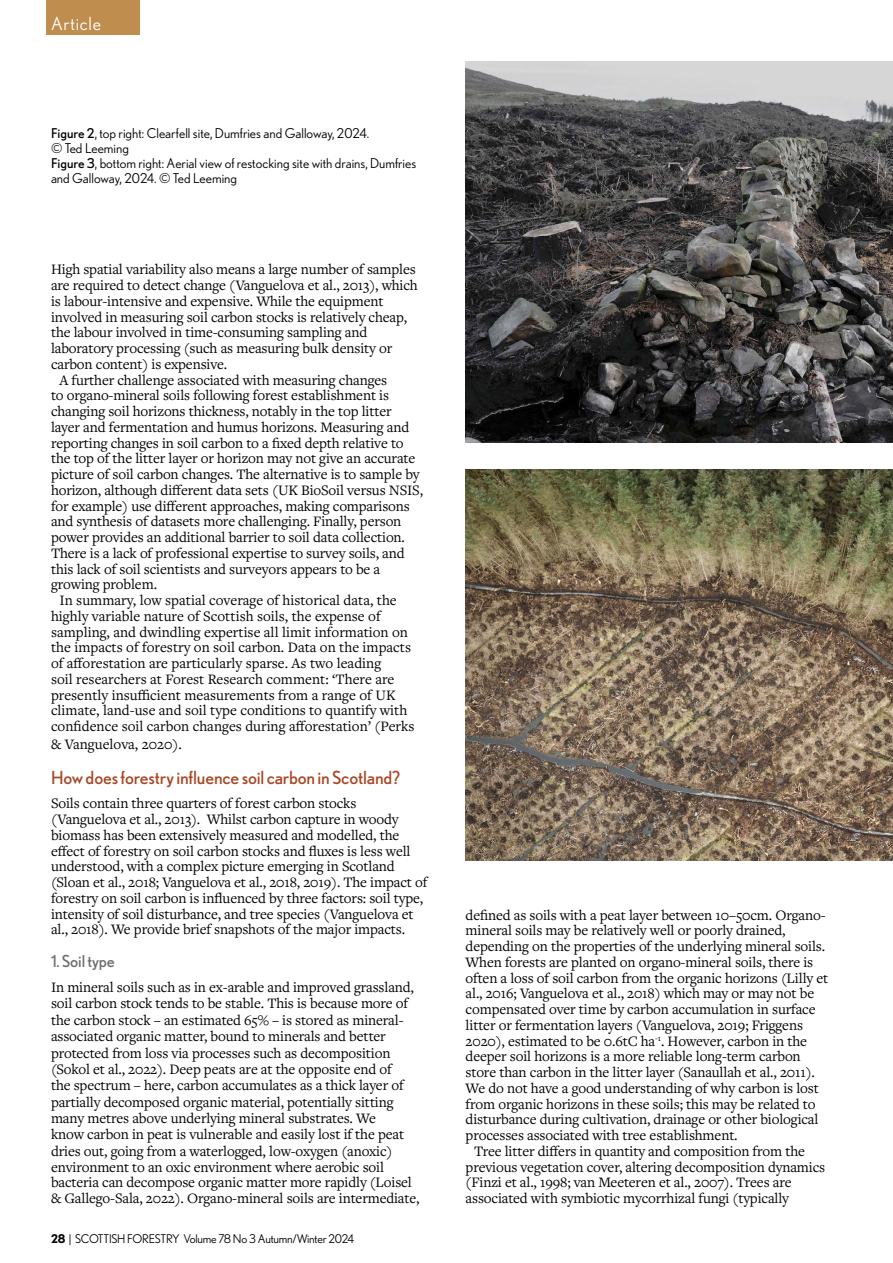
<style>
.page{position:relative;width:893px;height:1263px;background:#fff}
.page>*{position:absolute;margin:0;border:0;box-sizing:border-box;transform-origin:0 0}
.t1{font:18px "Nobel";letter-spacing:-.01em;color:#a84826}
.t2{font:18px "Nobel";letter-spacing:.035em;color:#fff}
.t3{font:16.5px "Nobel";letter-spacing:-.01em;color:#706f6f}
.t4{font:15px/15.8px "Freight Text Pro";letter-spacing:-.01em;color:#000}
.t5{font:13.5px/15px "Nobel";color:#000}
.t6{font:12px "Nobel";letter-spacing:-.02em;color:#000}
.s1{font-style:inherit}
.s2{font-weight:700}
</style>
<div class="page">
<img style="left:466px;top:62px;width:427px;height:380px">
<div style="left:47px;top:0;width:93px;height:34px;background:#bf8d4e"></div>
<img style="left:466px;top:469px;width:427px;height:392px">
<p class="t2" style="left:51px;top:13px;width:52px">Article</p>
<p class="t5" style="left:51px;top:126px;width:367px"><span class="s1">Figure 2</span>, top right: Clearfell site, Dumfries and Galloway, 2024.<br>© Ted Leeming<br><span class="s1">Figure 3</span>, bottom right: Aerial view of restocking site with drains, Dumfries and Galloway, 2024. © Ted Leeming</p>
<p class="t4" style="left:51px;top:261px;width:366px">High spatial variability also means a large number of samples</p>
<p class="t4" style="left:51px;top:277px;width:368px">are required to detect change (Vanguelova et al., 2013), which</p>
<p class="t4" style="left:51px;top:292px;width:334px">is labour-intensive and expensive. While the equipment</p>
<p class="t4" style="left:51px;top:308px;width:358px">involved in measuring soil carbon stocks is relatively cheap,</p>
<p class="t4" style="left:51px;top:324px;width:318px">the labour involved in time-consuming sampling and</p>
<p class="t4" style="left:51px;top:340px;width:343px">laboratory processing (such as measuring bulk density or</p>
<p class="t4" style="left:51px;top:355px;width:178px">carbon content) is expensive.</p>
<p class="t4" style="left:60px;top:371px;width:329px">A further challenge associated with measuring changes</p>
<p class="t4" style="left:51px;top:387px;width:340px">to organo-mineral soils following forest establishment is</p>
<p class="t4" style="left:51px;top:403px;width:342px">changing soil horizons thickness, notably in the top litter</p>
<p class="t4" style="left:51px;top:418px;width:360px">layer and fermentation and humus horizons. Measuring and</p>
<p class="t4" style="left:51px;top:434px;width:354px">reporting changes in soil carbon to a fixed depth relative to</p>
<p class="t4" style="left:51px;top:450px;width:366px">the top of the litter layer or horizon may not give an accurate</p>
<p class="t4" style="left:51px;top:466px;width:370px">picture of soil carbon changes. The alternative is to sample by</p>
<p class="t4" style="left:51px;top:481px;width:374px">horizon, although different data sets (UK BioSoil versus NSIS,</p>
<p class="t4" style="left:51px;top:497px;width:360px">for example) use different approaches, making comparisons</p>
<p class="t4" style="left:51px;top:513px;width:352px">and synthesis of datasets more challenging. Finally, person</p>
<p class="t4" style="left:51px;top:529px;width:355px">power provides an additional barrier to soil data collection.</p>
<p class="t4" style="left:51px;top:544px;width:355px">There is a lack of professional expertise to survey soils, and</p>
<p class="t4" style="left:51px;top:560px;width:331px">this lack of soil scientists and surveyors appears to be a</p>
<p class="t4" style="left:51px;top:576px;width:108px">growing problem.</p>
<p class="t4" style="left:60px;top:592px;width:339px">In summary, low spatial coverage of historical data, the</p>
<p class="t4" style="left:51px;top:607px;width:331px">highly variable nature of Scottish soils, the expense of</p>
<p class="t4" style="left:51px;top:623px;width:358px">sampling, and dwindling expertise all limit information on</p>
<p class="t4" style="left:51px;top:639px;width:362px">the impacts of forestry on soil carbon. Data on the impacts</p>
<p class="t4" style="left:51px;top:655px;width:332px">of afforestation are particularly sparse. As two leading</p>
<p class="t4" style="left:51px;top:670px;width:345px">soil researchers at Forest Research comment: ‘There are</p>
<p class="t4" style="left:51px;top:686px;width:346px">presently insufficient measurements from a range of UK</p>
<p class="t4" style="left:51px;top:702px;width:358px">climate, land-use and soil type conditions to quantify with</p>
<p class="t4" style="left:51px;top:718px;width:365px">confidence soil carbon changes during afforestation’ (Perks</p>
<p class="t4" style="left:51px;top:736px;width:132px">&amp; Vanguelova, 2020).</p>
<p class="t1" style="left:51px;top:767px;width:350px">How does forestry influence soil carbon in Scotland?</p>
<p class="t4" style="left:51px;top:795px;width:378px">Soils contain three quarters of forest carbon stocks (Vanguelova et al., 2013). Whilst carbon capture in woody biomass has been extensively measured and modelled, the effect of forestry on soil carbon stocks and fluxes is less well understood, with a complex picture emerging in Scotland (Sloan et al., 2018; Vanguelova et al., 2018, 2019). The impact of forestry on soil carbon is influenced by three factors: soil type, intensity of soil disturbance, and tree species (Vanguelova et al., 2018). We provide brief snapshots of the major impacts.</p>
<p class="t3" style="left:51px;top:951px;width:65px">1. Soil type</p>
<p class="t4" style="left:51px;top:979px;width:364px">In mineral soils such as in ex-arable and improved grassland, soil carbon stock tends to be stable. This is because more of</p>
<p class="t4" style="left:51px;top:1012px;width:354px">the carbon stock – an estimated 65% – is stored as mineral&shy;associated organic matter, bound to minerals and better</p>
<p class="t4" style="left:51px;top:1045px;width:354px">protected from loss via processes such as decomposition (Sokol et al., 2022). Deep peats are at the opposite end of the spectrum – here, carbon accumulates as a thick layer of</p>
<p class="t4" style="left:51px;top:1094px;width:355px">partially decomposed organic material, potentially sitting many metres above underlying mineral substrates. We know carbon in peat is vulnerable and easily lost if the peat</p>
<p class="t4" style="left:51px;top:1143px;width:370px">dries out, going from a waterlogged, low-oxygen (anoxic) environment to an oxic environment where aerobic soil bacteria can decompose organic matter more rapidly (Loisel &amp; Gallego-Sala, 2022). Organo-mineral soils are intermediate,</p>
<p class="t6" style="left:51px;top:1232px;width:305px"><span class="s2">28</span> | SCOTTISH FORESTRY Volume 78 No 3 Autumn/Winter 2024</p>
<p class="t4" style="left:466px;top:906px;width:361px">defined as soils with a peat layer between 10–50cm. Organo-</p>
<p class="t4" style="left:466px;top:922px;width:321px">mineral soils may be relatively well or poorly drained,</p>
<p class="t4" style="left:466px;top:938px;width:361px">depending on the properties of the underlying mineral soils.</p>
<p class="t4" style="left:466px;top:954px;width:349px">When forests are planted on organo-mineral soils, there is</p>
<p class="t4" style="left:466px;top:969px;width:364px">often a loss of soil carbon from the organic horizons (Lilly et</p>
<p class="t4" style="left:466px;top:985px;width:350px">al., 2016; Vanguelova et al., 2018) which may or may not be</p>
<p class="t4" style="left:466px;top:1001px;width:351px">compensated over time by carbon accumulation in surface</p>
<p class="t4" style="left:466px;top:1017px;width:339px">litter or fermentation layers (Vanguelova, 2019; Friggens</p>
<p class="t4" style="left:466px;top:1032px;width:343px">2020), estimated to be 0.6tC ha<sup>-1</sup>. However, carbon in the</p>
<p class="t4" style="left:466px;top:1048px;width:337px">deeper soil horizons is a more reliable long-term carbon</p>
<p class="t4" style="left:466px;top:1064px;width:351px">store than carbon in the litter layer (Sanaullah et al., 2011).</p>
<p class="t4" style="left:466px;top:1080px;width:355px">We do not have a good understanding of why carbon is lost</p>
<p class="t4" style="left:466px;top:1095px;width:351px">from organic horizons in these soils; this may be related to</p>
<p class="t4" style="left:466px;top:1111px;width:354px">disturbance during cultivation, drainage or other biological</p>
<p class="t4" style="left:466px;top:1127px;width:274px">processes associated with tree establishment.</p>
<p class="t4" style="left:474px;top:1143px;width:332px">Tree litter differs in quantity and composition from the</p>
<p class="t4" style="left:466px;top:1158px;width:361px">previous vegetation cover, altering decomposition dynamics</p>
<p class="t4" style="left:466px;top:1174px;width:327px">(Finzi et al., 1998; van Meeteren et al., 2007). Trees are</p>
<p class="t4" style="left:466px;top:1190px;width:325px">associated with symbiotic mycorrhizal fungi (typically</p>
</div>
